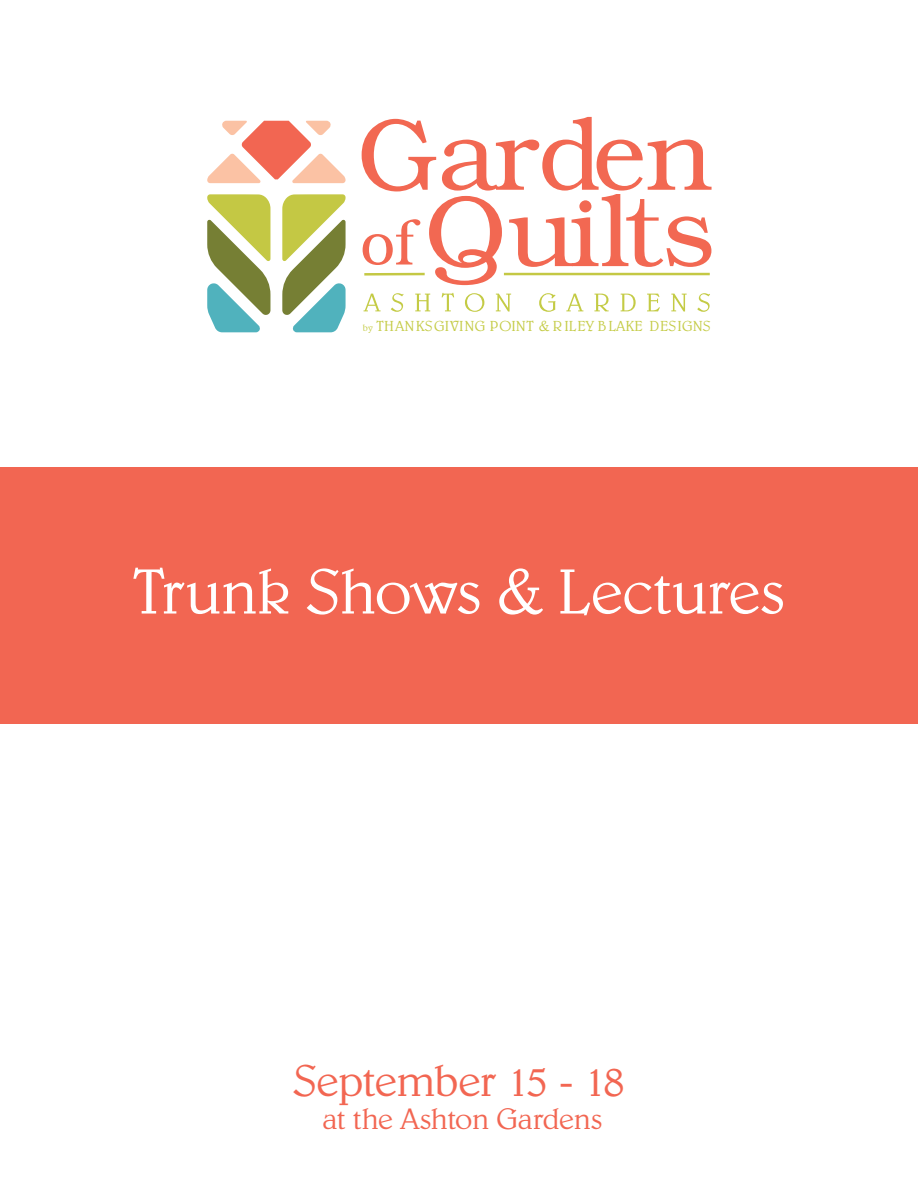
<style>
.page{position:relative;width:918px;height:1188px;background:#fff}
.page>*{position:absolute;margin:0;border:0;box-sizing:border-box;transform-origin:0 0}
.t1{font:300 101.55px "Bookman Std";color:#f26852}
.t2{font:300 100.5px "Bookman Std";color:#f26852}
.t3{font:300 64.5px "Belwe Std";letter-spacing:-.015em;color:#fff}
.t4{font:300 45px "Belwe Std";letter-spacing:-.02em;color:#f26652}
.t5{font:300 30px "Belwe Std";letter-spacing:-.015em;color:#f26652}
.t6{font:300 14.7px "Belwe Std";color:#c4cb45}
.s1{font-size:61.65px}
.s2{font-size:9.45px}
</style>
<div class="page">
<svg style="left:207px;top:121px;width:139px;height:62px"></svg>
<svg style="left:282px;top:194px;width:64px;height:138px"></svg>
<svg style="left:207px;top:194px;width:63px;height:138px"></svg>
<svg style="left:364px;top:294px;width:17px;height:17px"></svg>
<svg style="left:391px;top:293px;width:13px;height:19px"></svg>
<svg style="left:415px;top:294px;width:15px;height:17px"></svg>
<svg style="left:442px;top:293px;width:12px;height:18px"></svg>
<svg style="left:465px;top:293px;width:19px;height:19px"></svg>
<svg style="left:496px;top:294px;width:15px;height:18px"></svg>
<svg style="left:539px;top:293px;width:17px;height:19px"></svg>
<svg style="left:566px;top:294px;width:17px;height:17px"></svg>
<svg style="left:594px;top:294px;width:15px;height:17px"></svg>
<svg style="left:621px;top:294px;width:15px;height:17px"></svg>
<svg style="left:647px;top:294px;width:13px;height:17px"></svg>
<svg style="left:671px;top:294px;width:16px;height:18px"></svg>
<svg style="left:697px;top:293px;width:13px;height:19px"></svg>
<hr style="left:364px;top:273px;width:61px;height:3px;background:#c4c844">
<hr style="left:504px;top:273px;width:206px;height:2px;background:#c4c844">
<div style="left:0;top:467px;width:918px;height:257px;background:#f26652"></div>
<h1 class="t1" style="left:357px;top:98px;width:357px">Garden</h1>
<h2 class="t2" style="left:360px;top:175px;width:356px"><span class="s1">of</span> Quilts</h2>
<p class="t6" style="left:363px;top:318px;width:349px"><span class="s2">by</span> THANKSGIVING POINT &amp; RILEY BLAKE DESIGNS</p>
<h3 class="t3" style="left:132px;top:554px;width:656px">Trunk Shows &amp; Lectures</h3>
<h3 class="t4" style="left:293px;top:1054px;width:333px">September 15 - 18</h3>
<h3 class="t5" style="left:322px;top:1101px;width:282px">at the Ashton Gardens</h3>
</div>
